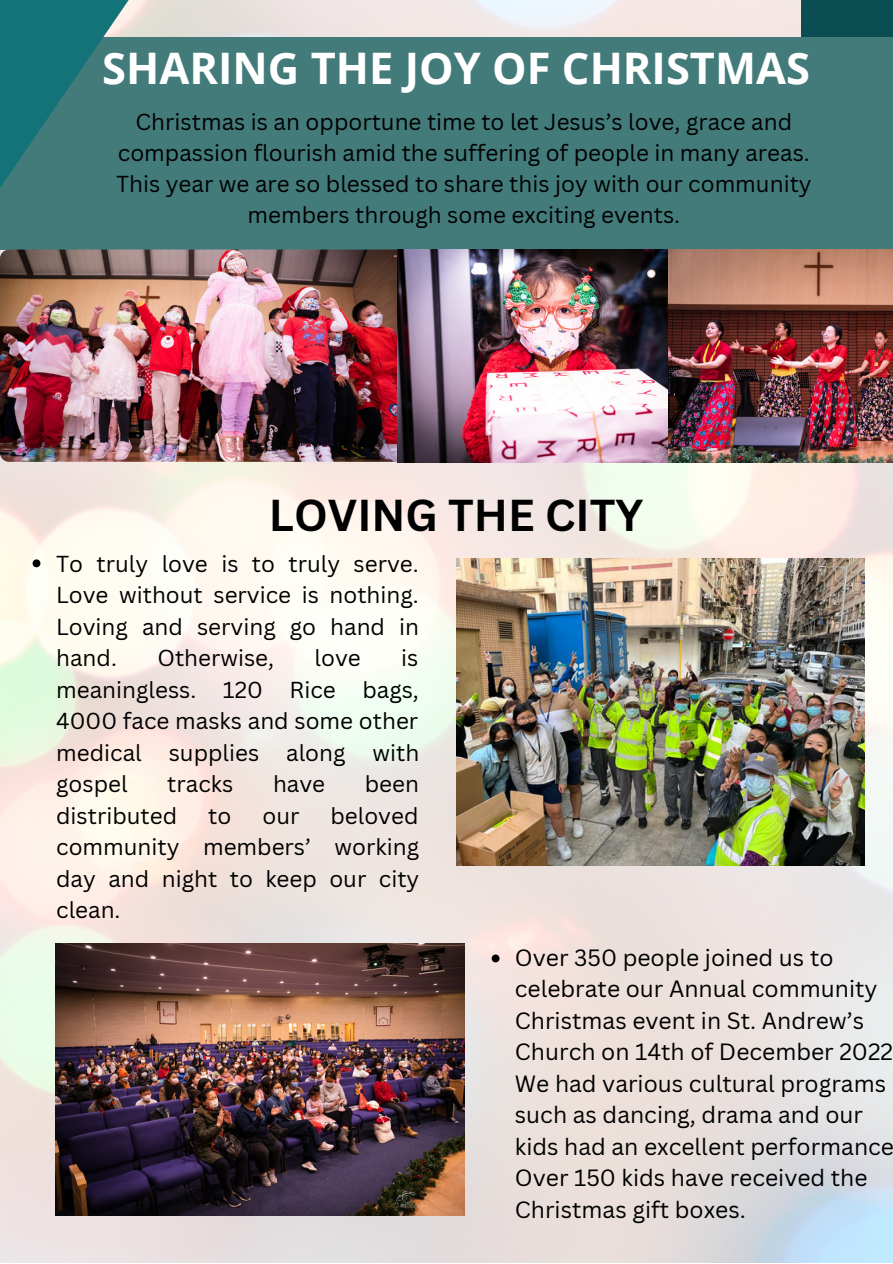
<style>
.page{position:relative;width:893px;height:1264px;background:#fff}
.page>*{position:absolute;margin:0;border:0;box-sizing:border-box;transform-origin:0 0}
.t1{font:700 43.5px "Open Sans";color:#fff}
.t2{font:700 43.5px "Canva Sans";color:#000}
.t3{font:22.95px/31.5px "Canva Sans";color:#000}
.t4{font:22.5px/31.5px "Canva Sans";color:#000;text-align:justify}
</style>
<div class="page">
<img style="left:0;top:0;width:892px;height:1262px">
<div style="left:801px;top:0;width:91px;height:90px;background:#0a4e53"></div>
<div style="left:0;top:37px;width:892px;height:212px;background:#427b7a"></div>
<svg style="left:0;top:0;width:142px;height:255px"></svg>
<img style="left:0;top:249px;width:404px;height:212px;border-radius:9px">
<img style="left:397px;top:249px;width:495px;height:213px">
<img style="left:456px;top:558px;width:408px;height:307px">
<img style="left:56px;top:943px;width:408px;height:272px">
<svg style="left:33px;top:559px;width:7px;height:8px"></svg>
<svg style="left:491px;top:954px;width:8px;height:8px"></svg>
<h1 class="t1" style="left:102px;top:37px;width:709px">SHARING THE JOY OF CHRISTMAS</h1>
<p class="t4" style="left:116px;top:105px;width:697px;text-align:center">Christmas is an opportune time to let Jesus’s love, grace and compassion flourish amid the suffering of people in many areas.<br>This year we are so blessed to share this joy with our community members through some exciting events.</p>
<h1 class="t2" style="left:269px;top:485px;width:376px">LOVING THE CITY</h1>
<p class="t4" style="left:56px;top:547px;width:364px">To truly love is to truly serve.<br>Love without service is nothing.<br>Loving and serving go hand in hand.</p>
<p class="t4" style="left:56px;top:641px;width:364px;text-indent:345px">is meaningless. 120 Rice bags, 4000 face masks and some other medical supplies along with gospel</p>
<p class="t4" style="left:157px;top:641px;width:118px">Otherwise,</p>
<p class="t4" style="left:314px;top:641px;width:48px">love</p>
<p class="t4" style="left:167px;top:767px;width:68px">tracks</p>
<p class="t4" style="left:273px;top:767px;width:54px">have</p>
<p class="t4" style="left:365px;top:767px;width:56px">been</p>
<p class="t4" style="left:56px;top:799px;width:122px">distributed</p>
<p class="t4" style="left:208px;top:799px;width:25px">to</p>
<p class="t4" style="left:262px;top:799px;width:38px">our</p>
<p class="t4" style="left:56px;top:799px;width:364px;text-indent:274px">beloved community members’ working day and night to keep our city clean.</p>
<p class="t3" style="left:515px;top:941px;width:380px">Over 350 people joined us to celebrate our Annual community<br>Christmas event in St. Andrew’s<br>Church on 14th of December 2022<br>We had various cultural programs such as dancing, drama and our kids had an excellent performance<br>Over 150 kids have received the<br>Christmas gift boxes.</p>
</div>
